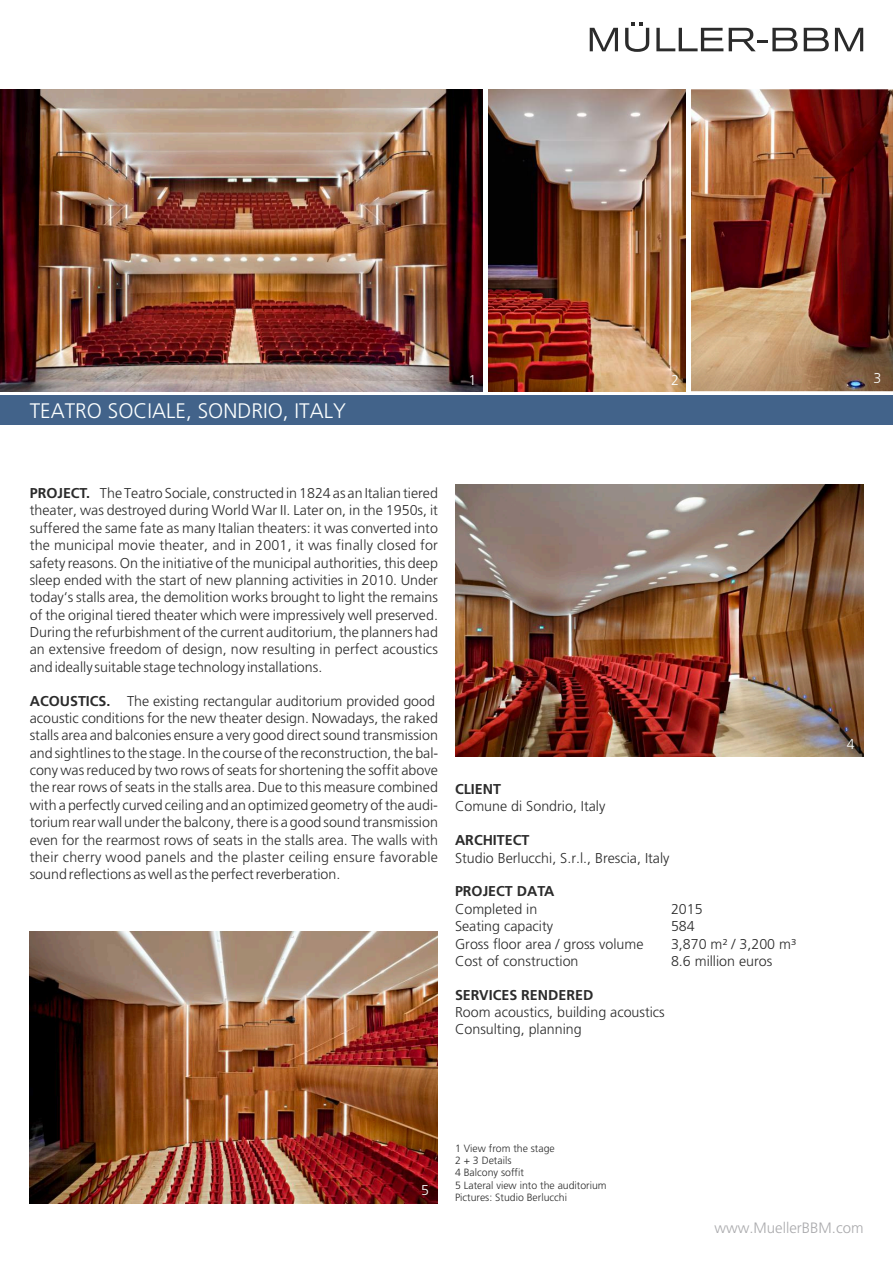
<style>
.page{position:relative;width:893px;height:1263px;background:#fff}
.page>*{position:absolute;margin:0;border:0;box-sizing:border-box;transform-origin:0 0}
.t1{font:300 21px "Frutiger LT";color:#fcffff}
.t2{font:300 15px "Frutiger LT";color:#aaaaad}
.t3{font:300 14.25px/17.4px "Frutiger LT";color:#2b2b2b}
.t4{font:700 14.25px "Frutiger LT";color:#2b2b2b}
.t5{font:300 14.25px "Frutiger LT";color:#fcffff}
.t6{font:300 10.5px/12.1px "Frutiger LT";color:#2b2b2b}
.s1{font-weight:700}
</style>
<div class="page">
<img style="left:0;top:89px;width:483px;height:302px">
<img style="left:488px;top:89px;width:405px;height:302px">
<img style="left:30px;top:931px;width:408px;height:272px">
<img style="left:455px;top:485px;width:408px;height:272px">
<hr style="left:686px;top:87px;width:4px;height:307px;background:#fcffff">
<div style="left:0;top:395px;width:893px;height:30px;background:#42638a"></div>
<svg style="left:835px;top:28px;width:28px;height:23px"></svg>
<svg style="left:804px;top:28px;width:25px;height:23px"></svg>
<svg style="left:729px;top:28px;width:68px;height:23px"></svg>
<svg style="left:656px;top:28px;width:67px;height:23px"></svg>
<svg style="left:625px;top:22px;width:24px;height:30px"></svg>
<svg style="left:590px;top:28px;width:28px;height:23px"></svg>
<h1 class="t1" style="left:30px;top:403px;width:318px">TEATRO SOCIALE, SONDRIO, ITALY</h1>
<p class="t5" style="left:468px;top:374px;width:9px">1</p>
<p class="t5" style="left:873px;top:373px;width:9px">3</p>
<p class="t5" style="left:671px;top:374px;width:9px">2</p>
<p class="t3" style="left:30px;top:485px;width:410px;text-align:justify"><span class="s1">PROJECT.</span> TheTeatro Sociale, constructed in 1824 as an Italian tiered theater, was destroyed during World War II. Later on, in the 1950s, it suffered the same fate as many Italian theaters: it was converted into the municipal movie theater, and in 2001, it was finally closed for safety reasons. On the initiative of the municipal authorities, this deep sleep ended with the start of new planning activities in 2010. Under today‘s stalls area, the demolition works brought to light the remains of the original tiered theater which were impressively well preserved.<br>During the refurbishment of the current auditorium, the planners had an extensive freedom of design, now resulting in perfect acoustics and ideally suitable stage technology installations.</p>
<p class="t3" style="left:30px;top:693px;width:410px"><span class="s1">ACOUSTICS.</span> The existing rectangular auditorium provided good acoustic conditions for the new theater design. Nowadays, the raked stalls area and balconies ensure a very good direct sound transmission and sightlines to the stage. In the course of the reconstruction, the bal&shy;cony was reduced by two rows of seats for shortening the soffit above the rear rows of seats in the stalls area. Due to this measure combined with a perfectly curved ceiling and an optimized geometry of the audi&shy;torium rear wall under the balcony, there is a good sound transmission even for the rearmost rows of seats in the stalls area. The walls with their cherry wood panels and the plaster ceiling ensure favorable sound reflections as well as the perfect reverberation.</p>
<p class="t4" style="left:455px;top:783px;width:47px">CLIENT</p>
<p class="t3" style="left:455px;top:799px;width:152px">Comune di Sondrio, Italy</p>
<p class="t4" style="left:455px;top:834px;width:76px">ARCHITECT</p>
<p class="t3" style="left:455px;top:850px;width:216px">Studio Berlucchi, S.r.l., Brescia, Italy</p>
<p class="t4" style="left:455px;top:886px;width:101px">PROJECT DATA</p>
<p class="t3" style="left:455px;top:901px;width:84px">Completed in</p>
<p class="t3" style="left:671px;top:901px;width:33px">2015</p>
<p class="t3" style="left:455px;top:918px;width:100px">Seating capacity</p>
<p class="t3" style="left:671px;top:918px;width:25px">584</p>
<p class="t3" style="left:455px;top:936px;width:190px">Gross floor area / gross volume</p>
<p class="t3" style="left:671px;top:936px;width:127px">3,870 m² / 3,200 m³</p>
<p class="t3" style="left:455px;top:953px;width:125px">Cost of construction</p>
<p class="t3" style="left:671px;top:953px;width:103px">8.6 million euros</p>
<p class="t4" style="left:455px;top:989px;width:140px">SERVICES RENDERED</p>
<p class="t3" style="left:455px;top:1004px;width:211px">Room acoustics, building acoustics<br>Consulting, planning</p>
<p class="t5" style="left:847px;top:738px;width:9px">4</p>
<p class="t5" style="left:421px;top:1184px;width:9px">5</p>
<p class="t6" style="left:455px;top:1143px;width:153px">1 View from the stage<br>2 + 3 Details<br>4 Balcony soffit<br>5 Lateral view into the auditorium<br>Pictures: Studio Berlucchi</p>
<p class="t2" style="left:714px;top:1222px;width:151px">www.MuellerBBM.com</p>
</div>
